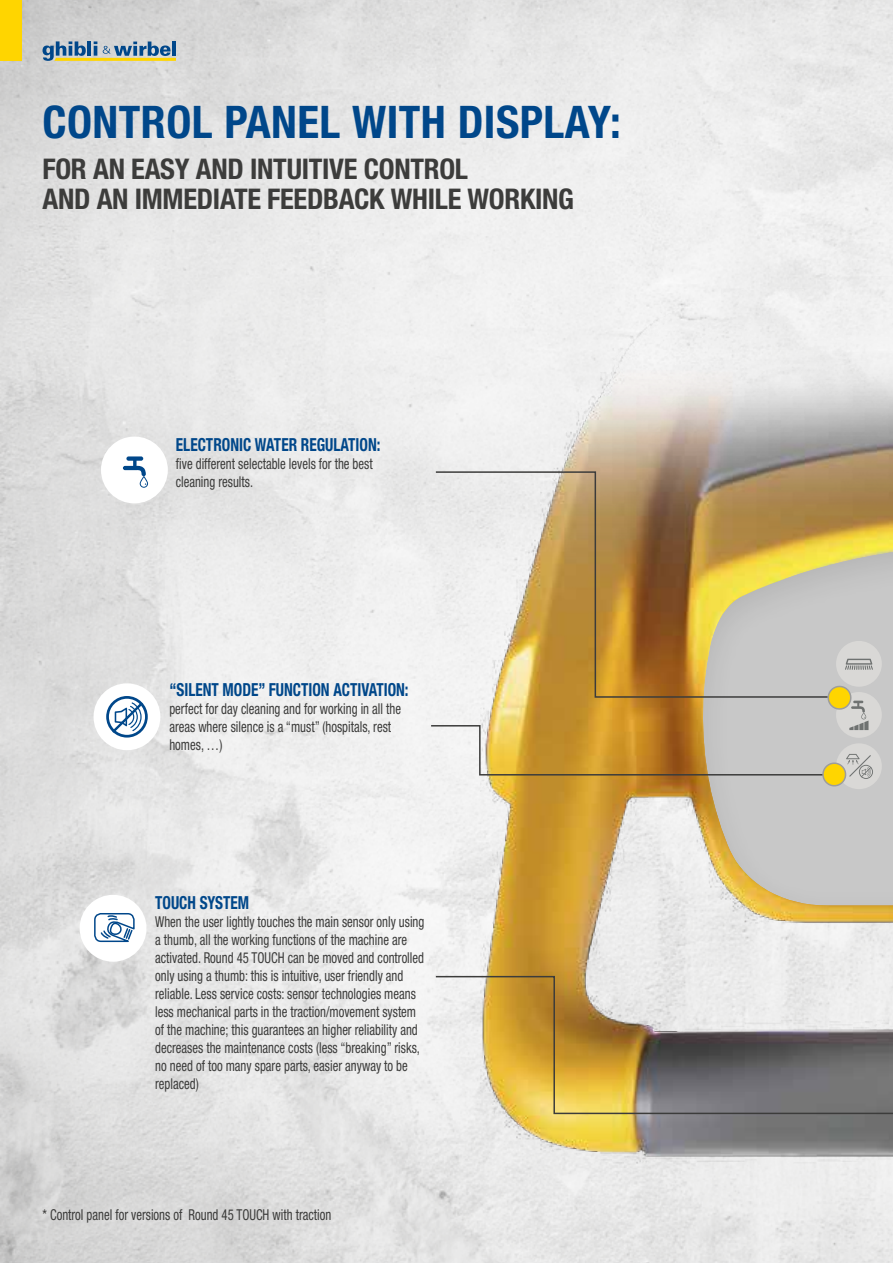
<style>
.page{position:relative;width:893px;height:1263px;background:#fff}
.page>*{position:absolute;margin:0;border:0;box-sizing:border-box;transform-origin:0 0}
.t1{font:700 condensed 45px "Helvetica Neue LT Std";letter-spacing:.01em;color:#00478a}
.t2{font:700 condensed 28.5px "Helvetica Neue LT Std";letter-spacing:-.01em;color:#3c3c3b}
.t3{font:700 condensed 18px "Helvetica Neue LT Std";color:#00478a;scale:.85 1}
.t4{font:condensed 15px/18px "Helvetica Neue LT Std";color:#3c3c3b;scale:.85 1}
</style>
<div class="page">
<img style="left:0;top:0;width:893px;height:1263px">
<img style="left:446px;top:181px;width:447px;height:1008px">
<div style="left:702px;top:546px;width:191px;height:360px;background:#000;opacity:.1"></div>
<div style="left:95px;top:685px;width:64px;height:64px;background:#fff;border-radius:50%"></div>
<div style="left:94px;top:683px;width:66px;height:67px;border:3px solid #fff;border-radius:50%"></div>
<svg style="left:106px;top:696px;width:42px;height:41px"></svg>
<div style="left:102px;top:438px;width:64px;height:64px;background:#fff;border-radius:50%"></div>
<div style="left:101px;top:436px;width:67px;height:67px;border:3px solid #fff;border-radius:50%"></div>
<div style="left:81px;top:896px;width:64px;height:64px;background:#fff;border-radius:50%"></div>
<div style="left:80px;top:895px;width:66px;height:67px;border:3px solid #fff;border-radius:50%"></div>
<svg style="left:94px;top:913px;width:41px;height:30px"></svg>
<svg style="left:434px;top:471px;width:395px;height:81px;background:#bba37e"></svg>
<svg style="left:430px;top:552px;width:463px;height:280px;background:#ccb68a"></svg>
<svg style="left:434px;top:975px;width:459px;height:140px;background:#b5a789"></svg>
<svg style="left:123px;top:456px;width:25px;height:32px"></svg>
<div style="left:0;top:0;width:21px;height:61px;background:#ffd500"></div>
<svg style="left:43px;top:41px;width:133px;height:20px;background:#90a39d"></svg>
<p class="t1" style="left:43px;top:95px;width:580px">CONTROL PANEL WITH DISPLAY:</p>
<p class="t2" style="left:43px;top:152px;width:427px">FOR AN EASY AND INTUITIVE CONTROL</p>
<p class="t2" style="left:43px;top:182px;width:533px">AND AN IMMEDIATE FEEDBACK WHILE WORKING</p>
<p class="t3" style="left:176px;top:433px;width:242px">ELECTRONIC WATER REGULATION:</p>
<p class="t4" style="left:176px;top:454px;width:233px">five different selectable levels for the best</p>
<p class="t4" style="left:176px;top:472px;width:92px">cleaning results.</p>
<p class="t3" style="left:169px;top:679px;width:283px">“SILENT MODE” FUNCTION ACTIVATION:</p>
<p class="t4" style="left:169px;top:700px;width:274px">perfect for day cleaning and for working in all the areas where silence is a “must” (hospitals, rest homes, …)</p>
<p class="t3" style="left:155px;top:891px;width:112px">TOUCH SYSTEM</p>
<p class="t4" style="left:155px;top:912px;width:318px">When the user lightly touches the main sensor only using a thumb, all the working functions of the machine are activated. Round 45 TOUCH can be moved and controlled only using a thumb: this is intuitive, user friendly and reliable. Less service costs: sensor technologies means less mechanical parts in the traction/movement system of the machine; this guarantees an higher reliability and decreases the maintenance costs (less “breaking” risks, no need of too many spare parts, easier anyway to be replaced)</p>
<p class="t4" style="left:43px;top:1206px;width:341px">* Control panel for versions of Round 45 TOUCH with traction</p>
</div>
